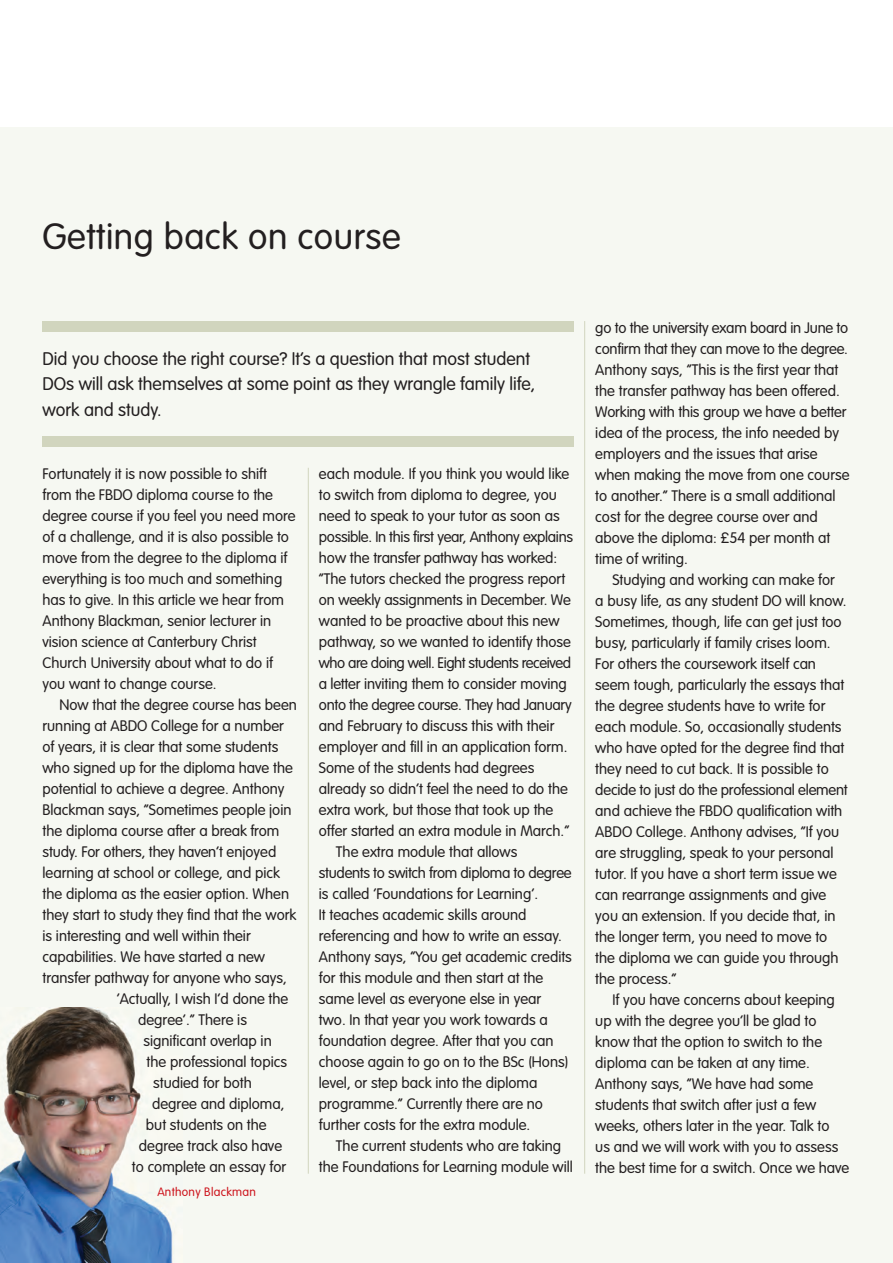
<style>
.page{position:relative;width:893px;height:1263px;background:#fff}
.page>*{position:absolute;margin:0;border:0;box-sizing:border-box;transform-origin:0 0}
.t1{font:300 36px "VAG Rounded";letter-spacing:.015em;color:#231f20}
.t2{font:300 18px/25.5px "VAG Rounded";color:#231f20}
.t3{font:300 15px/21px "VAG Rounded";color:#231f20}
.t4{font:300 15px "VAG Rounded";letter-spacing:-.02em;color:#231f20}
.t5{font:300 15px "VAG Rounded";letter-spacing:-.03em;color:#231f20}
.t6{font:300 12px "VAG Rounded";letter-spacing:.025em;color:#cd151d}
</style>
<div class="page">
<div style="left:0;top:128px;width:893px;height:1135px;background:#f6f8f2"></div>
<img style="left:0;top:1008px;width:173px;height:255px">
<hr style="left:308px;top:468px;width:1px;height:706px;background:#d1d5be">
<hr style="left:584px;top:321px;width:1px;height:853px;background:#d1d5be">
<div style="left:43px;top:436px;width:531px;height:10px;background:#d1d5be"></div>
<div style="left:43px;top:321px;width:531px;height:11px;background:#d1d5be"></div>
<h1 class="t1" style="left:43px;top:221px;width:360px">Getting back on course</h1>
<p class="t2" style="left:43px;top:347px;width:494px">Did you choose the right course? It’s a question that most student<br>DOs will ask themselves at some point as they wrangle family life, work and study.</p>
<p class="t3" style="left:43px;top:465px;width:255px">Fortunately it is now possible to shift from the FBDO diploma course to the degree course if you feel you need more of a challenge, and it is also possible to move from the degree to the diploma if everything is too much and something has to give. In this article we hear from Anthony Blackman, senior lecturer in vision science at Canterbury Christ Church University about what to do if you want to change course.</p>
<p class="t3" style="left:60px;top:696px;width:239px">Now that the degree course has been</p>
<p class="t3" style="left:43px;top:717px;width:243px">running at ABDO College for a number</p>
<p class="t3" style="left:43px;top:738px;width:237px">of years, it is clear that some students</p>
<p class="t3" style="left:43px;top:759px;width:252px">who signed up for the diploma have the</p>
<p class="t3" style="left:43px;top:780px;width:243px">potential to achieve a degree. Anthony</p>
<p class="t3" style="left:43px;top:801px;width:250px">Blackman says, “Sometimes people join</p>
<p class="t3" style="left:43px;top:822px;width:238px">the diploma course after a break from</p>
<p class="t3" style="left:43px;top:843px;width:235px">study. For others, they haven’t enjoyed</p>
<p class="t3" style="left:43px;top:864px;width:239px">learning at school or college, and pick</p>
<p class="t3" style="left:43px;top:885px;width:248px">the diploma as the easier option. When</p>
<p class="t3" style="left:43px;top:906px;width:255px">they start to study they find that the work</p>
<p class="t3" style="left:43px;top:927px;width:210px">is interesting and well within their</p>
<p class="t3" style="left:43px;top:948px;width:224px">capabilities. We have started a new</p>
<p class="t3" style="left:43px;top:969px;width:246px">transfer pathway for anyone who says,</p>
<p class="t3" style="left:117px;top:990px;width:173px">‘Actually, I wish I’d done the</p>
<p class="t3" style="left:138px;top:1011px;width:110px">degree’.” There is</p>
<p class="t3" style="left:143px;top:1032px;width:130px">significant overlap in</p>
<p class="t3" style="left:147px;top:1053px;width:142px">the professional topics</p>
<p class="t3" style="left:153px;top:1074px;width:100px">studied for both</p>
<p class="t3" style="left:152px;top:1095px;width:134px">degree and diploma,</p>
<p class="t3" style="left:146px;top:1116px;width:122px">but students on the</p>
<p class="t3" style="left:139px;top:1137px;width:145px">degree track also have</p>
<p class="t3" style="left:132px;top:1158px;width:156px">to complete an essay for</p>
<p class="t6" style="left:157px;top:1186px;width:100px">Anthony Blackman</p>
<p class="t3" style="left:319px;top:465px;width:252px">each module. If you think you would like</p>
<p class="t3" style="left:319px;top:486px;width:239px">to switch from diploma to degree, you</p>
<p class="t3" style="left:319px;top:507px;width:242px">need to speak to your tutor as soon as</p>
<p class="t4" style="left:319px;top:531px;width:256px">possible. In this first year, Anthony explains</p>
<p class="t3" style="left:319px;top:549px;width:240px">how the transfer pathway has worked:</p>
<p class="t3" style="left:319px;top:570px;width:248px">“The tutors checked the progress report</p>
<p class="t3" style="left:319px;top:591px;width:253px">on weekly assignments in December. We</p>
<p class="t3" style="left:319px;top:612px;width:242px">wanted to be proactive about this new</p>
<p class="t3" style="left:319px;top:633px;width:254px">pathway, so we wanted to identify those</p>
<p class="t5" style="left:319px;top:657px;width:254px">who are doing well. Eight students received</p>
<p class="t3" style="left:319px;top:675px;width:249px">a letter inviting them to consider moving</p>
<p class="t4" style="left:319px;top:699px;width:254px">onto the degree course. They had January</p>
<p class="t3" style="left:319px;top:717px;width:237px">and February to discuss this with their</p>
<p class="t3" style="left:319px;top:738px;width:250px">employer and fill in an application form.</p>
<p class="t3" style="left:319px;top:759px;width:217px">Some of the students had degrees</p>
<p class="t3" style="left:319px;top:780px;width:250px">already so didn’t feel the need to do the</p>
<p class="t3" style="left:319px;top:801px;width:236px">extra work, but those that took up the</p>
<p class="t3" style="left:319px;top:822px;width:252px">offer started an extra module in March.”</p>
<p class="t3" style="left:336px;top:843px;width:183px">The extra module that allows</p>
<p class="t4" style="left:319px;top:867px;width:254px">students to switch from diploma to degree</p>
<p class="t3" style="left:319px;top:885px;width:221px">is called ‘Foundations for Learning’.</p>
<p class="t3" style="left:319px;top:906px;width:209px">It teaches academic skills around</p>
<p class="t3" style="left:319px;top:927px;width:244px">referencing and how to write an essay.</p>
<p class="t3" style="left:319px;top:948px;width:254px">Anthony says, “You get academic credits</p>
<p class="t3" style="left:319px;top:969px;width:226px">for this module and then start at the</p>
<p class="t3" style="left:319px;top:990px;width:224px">same level as everyone else in year</p>
<p class="t3" style="left:319px;top:1011px;width:230px">two. In that year you work towards a</p>
<p class="t3" style="left:319px;top:1032px;width:236px">foundation degree. After that you can</p>
<p class="t3" style="left:319px;top:1053px;width:251px">choose again to go on to the BSc (Hons)</p>
<p class="t3" style="left:319px;top:1074px;width:220px">level, or step back into the diploma</p>
<p class="t3" style="left:319px;top:1095px;width:226px">programme.” Currently there are no</p>
<p class="t3" style="left:319px;top:1116px;width:213px">further costs for the extra module.</p>
<p class="t3" style="left:336px;top:1137px;width:227px">The current students who are taking</p>
<p class="t3" style="left:319px;top:1158px;width:255px">the Foundations for Learning module will</p>
<p class="t3" style="left:595px;top:318px;width:256px">go to the university exam board in June to confirm that they can move to the degree.<br>Anthony says, “This is the first year that the transfer pathway has been offered.<br>Working with this group we have a better idea of the process, the info needed by employers and the issues that arise when making the move from one course to another.” There is a small additional cost for the degree course over and above the diploma: £54 per month at time of writing.</p>
<p class="t3" style="left:595px;top:570px;width:254px;text-indent:17px">Studying and working can make for<br>a busy life, as any student DO will know.<br>Sometimes, though, life can get just too busy, particularly if family crises loom.<br>For others the coursework itself can seem tough, particularly the essays that the degree students have to write for each module. So, occasionally students who have opted for the degree find that they need to cut back. It is possible to decide to just do the professional element and achieve the FBDO qualification with ABDO College. Anthony advises, “If you are struggling, speak to your personal tutor. If you have a short term issue we can rearrange assignments and give you an extension. If you decide that, in the longer term, you need to move to the diploma we can guide you through the process.”</p>
<p class="t3" style="left:595px;top:990px;width:256px;text-indent:17px">If you have concerns about keeping up with the degree you’ll be glad to know that the option to switch to the diploma can be taken at any time.<br>Anthony says, “We have had some students that switch after just a few weeks, others later in the year. Talk to<br>us and we will work with you to assess the best time for a switch. Once we have</p>
</div>
